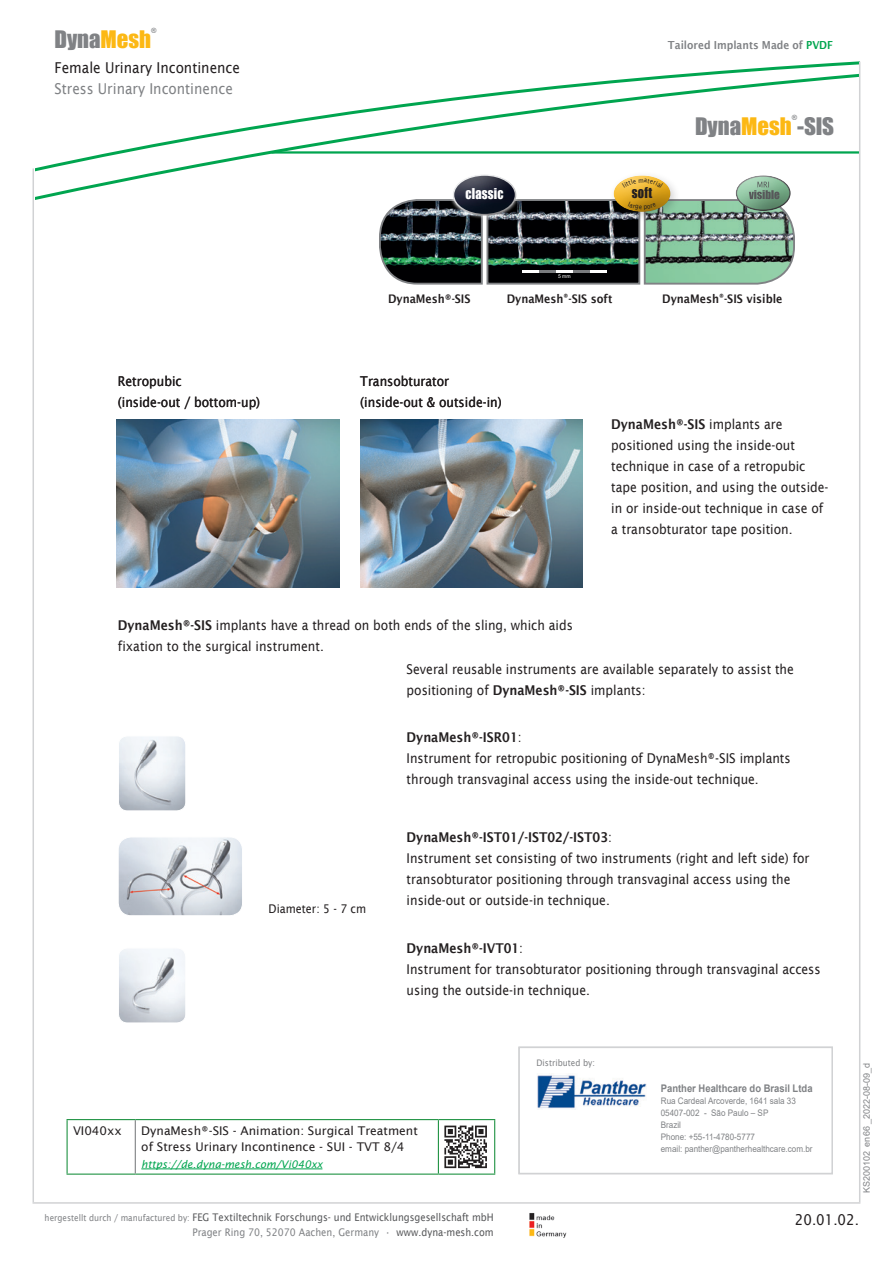
<style>
.page{position:relative;width:893px;height:1263px;background:#fff}
.page>*{position:absolute;margin:0;border:0;box-sizing:border-box;transform-origin:0 0}
.t1{font:22.2px "Impact";color:#808285}
.DynaMesh-Aufzählung{font:15px "Lucida Sans";color:#231f20;scale:.9 1}
.DynaMesh-Aufzählung-2{font:15px "Lucida Sans";color:#808285;scale:.9 1}
.t2{font:13.8px "Impact";letter-spacing:.015em;color:#fff;scale:.9 1}
.t3{font:13.8px "Impact";color:#231f20;scale:.9 1}
.Fliesstext{font:13.5px/21px "Lucida Sans";color:#231f20;scale:.9 1}
.Fliesstext-2{font:600 13.5px "Lucida Sans";color:#231f20;scale:.9 1}
.t4{font:12px/16.5px "Lucida Sans";color:#231f20}
.t5{font:12px "Lucida Sans";color:#231f20;scale:.9 1}
.DynaMesh-Lieferprogr{font:600 11.85px "Lucida Sans";color:#231f20;scale:.9 1}
.t6{font:600 11.1px "Lucida Sans";color:#808285;scale:.9 1}
.t7{font:10.5px/15px "Lucida Sans";color:#57585a;text-align:right;scale:.9 1}
.t8{font:italic 10.5px "Lucida Sans";color:#00a54f}
.t9{font:700 10.5px "Arial";color:#808285;scale:.9 1}
.t10{font:9px/12px "Arial";color:#808285;scale:.9 1}
.t11{font:9px "Arial";color:#808285}
.t12{font:9px "Lucida Sans";color:#808285;scale:.9 1}
.t13{font:7.05px "Impact";color:#808285}
.t14{font:5.1px "Arial";color:#fff}
.s1{color:#fcb814}
.s2{color:#00a54f}
.s3{font-weight:600}
.s4{font-weight:400}
.s5{font-size:9px;color:#808285}
.s6{color:#808285}
</style>
<div class="page">
<img style="left:120px;top:738px;width:64px;height:71px">
<div style="left:118px;top:736px;width:68px;height:75px;border:1px solid #fff;border-radius:9px"></div>
<img style="left:120px;top:950px;width:64px;height:71px">
<div style="left:118px;top:948px;width:68px;height:75px;border:1px solid #fff;border-radius:9px"></div>
<img style="left:120px;top:839px;width:121px;height:75px">
<div style="left:118px;top:837px;width:125px;height:79px;border:1px solid #fff;border-radius:13px"></div>
<hr style="left:67px;top:1119px;width:68px;height:1px;background:#229445">
<hr style="left:67px;top:1120px;width:1px;height:53px;background:#229445">
<hr style="left:135px;top:1119px;width:303px;height:1px;background:#229445">
<hr style="left:438px;top:1119px;width:57px;height:1px;background:#229445">
<hr style="left:438px;top:1120px;width:1px;height:53px;background:#229445">
<hr style="left:494px;top:1120px;width:1px;height:53px;background:#229445">
<hr style="left:67px;top:1173px;width:68px;height:2px;background:#229445">
<hr style="left:135px;top:1173px;width:303px;height:2px;background:#229445">
<hr style="left:438px;top:1173px;width:57px;height:2px;background:#229445">
<hr style="left:135px;top:1120px;width:1px;height:53px;background:#808285">
<hr style="left:141px;top:1168px;width:181px;height:1px;background:#00a54f">
<svg style="left:444px;top:1125px;width:43px;height:43px"></svg>
<img style="left:489px;top:203px;width:133px;height:79px">
<div style="left:486px;top:199px;width:154px;height:86px;border:2px solid #808285"></div>
<hr style="left:522px;top:270px;width:17px;height:3px;background:#fff">
<hr style="left:539px;top:270px;width:17px;height:3px;background:#7a7c7f">
<hr style="left:556px;top:270px;width:17px;height:3px;background:#fff">
<hr style="left:573px;top:270px;width:17px;height:3px;background:#7a7c7f">
<hr style="left:590px;top:270px;width:17px;height:3px;background:#fff">
<img style="left:379px;top:203px;width:104px;height:82px">
<div style="left:449px;top:171px;width:71px;height:48px;background:#fff;opacity:.75"></div>
<div style="left:450px;top:171px;width:67px;height:45px;background:#231f20;opacity:.75"></div>
<div style="left:609px;top:170px;width:72px;height:53px;background:#231f20;opacity:.19"></div>
<div style="left:611px;top:174px;width:60px;height:39px;background:#231f20;opacity:.75"></div>
<img style="left:360px;top:419px;width:223px;height:168px">
<img style="left:117px;top:419px;width:222px;height:168px">
<svg style="left:35px;top:174px;width:744px;height:29px"></svg>
<svg style="left:35px;top:61px;width:825px;height:113px"></svg>
<hr style="left:33px;top:168px;width:1px;height:1034px;background:#d1d2d4">
<hr style="left:33px;top:1202px;width:827px;height:2px;background:#d1d2d4">
<hr style="left:859px;top:62px;width:1px;height:1140px;background:#d1d2d4">
<svg style="left:529px;top:1213px;width:1px;height:24px"></svg>
<img style="left:530px;top:1213px;width:37px;height:25px">
<div style="left:518px;top:1046px;width:315px;height:128px;background:#fff;border:2px solid #d1d2d4"></div>
<img style="left:537px;top:1075px;width:110px;height:34px">
<svg style="left:622px;top:179px;width:173px;height:106px;background:#8da78c"></svg>
<p class="t13" style="left:151px;top:25px;width:7px">®</p>
<h1 class="t1" style="left:55px;top:22px;width:98px">Dyna<span class="s1">Mesh</span></h1>
<p class="t6" style="left:668px;top:38px;width:185px">Tailored Implants Made of <span class="s2">PVDF</span></p>
<p class="DynaMesh-Aufzählung" style="left:55px;top:59px;width:208px">Female Urinary Incontinence</p>
<p class="DynaMesh-Aufzählung-2" style="left:55px;top:80px;width:200px">Stress Urinary Incontinence</p>
<p class="t2" style="left:466px;top:183px;width:44px">classic</p>
<p class="t3" style="left:632px;top:182px;width:24px">soft</p>
<p class="t14" style="left:558px;top:273px;width:14px">5 mm</p>
<p class="t13" style="left:792px;top:112px;width:7px">®</p>
<p class="t1" style="left:695px;top:109px;width:141px">Dyna<span class="s1">Mesh</span> -SIS</p>
<p class="DynaMesh-Lieferprogr" style="left:388px;top:291px;width:93px">DynaMesh®-SIS</p>
<p class="DynaMesh-Lieferprogr" style="left:507px;top:291px;width:119px">DynaMesh<sup>®</sup>-SIS soft</p>
<p class="DynaMesh-Lieferprogr" style="left:662px;top:291px;width:135px">DynaMesh<sup>®</sup>-SIS visible</p>
<p class="Fliesstext" style="left:118px;top:371px;width:160px">Retropubic<br>(inside-out / bottom-up)</p>
<p class="Fliesstext" style="left:360px;top:371px;width:159px">Transobturator (inside-out &amp; outside-in)</p>
<p class="Fliesstext" style="left:118px;top:614px;width:507px"><span class="s3">DynaMesh®-SIS</span> implants have a thread on both ends of the sling, which aids fixation to the surgical instrument.</p>
<p class="Fliesstext" style="left:611px;top:414px;width:243px"><span class="s3">DynaMesh®-SIS</span> implants are positioned using the inside-out technique in case of a retropubic tape position, and using the outside&shy;in or inside-out technique in case of a transobturator tape position.</p>
<p class="t5" style="left:269px;top:902px;width:110px">Diameter: 5 - 7 cm</p>
<p class="Fliesstext" style="left:407px;top:659px;width:432px">Several reusable instruments are available separately to assist the positioning of <span class="s3">DynaMesh®-SIS</span> implants:</p>
<p class="Fliesstext-2" style="left:407px;top:729px;width:129px">DynaMesh®-ISR01<span class="s4">:</span></p>
<p class="Fliesstext" style="left:407px;top:747px;width:428px">Instrument for retropubic positioning of DynaMesh®-SIS implants through transvaginal access using the inside-out technique.</p>
<p class="Fliesstext-2" style="left:407px;top:830px;width:230px">DynaMesh®-IST01/-IST02/-IST03<span class="s4">:</span></p>
<p class="Fliesstext" style="left:407px;top:848px;width:449px">Instrument set consisting of two instruments (right and left side) for transobturator positioning through transvaginal access using the inside-out or outside-in technique.</p>
<p class="Fliesstext-2" style="left:407px;top:941px;width:131px">DynaMesh®-IVT01<span class="s4">:</span></p>
<p class="Fliesstext" style="left:407px;top:959px;width:462px">Instrument for transobturator positioning through transvaginal access using the outside-in technique.</p>
<p class="t12" style="left:535px;top:1057px;width:66px">Distributed by:</p>
<p class="t12" style="left:537px;top:1057px;width:66px">Distributed by:</p>
<p class="t4" style="left:73px;top:1122px;width:50px">VI040xx</p>
<p class="t4" style="left:141px;top:1122px;width:278px">DynaMesh®-SIS - Animation: Surgical Treatment of Stress Urinary Incontinence - SUI - TVT 8/4</p>
<p class="t8" style="left:141px;top:1158px;width:183px">https://de.dyna-mesh.com/Vi040xx</p>
<p class="t9" style="left:661px;top:1081px;width:170px">Panther Healthcare do Brasil Ltda</p>
<p class="t10" style="left:661px;top:1095px;width:170px">Rua Cardeal Arcoverde, 1641 sala 33<br>05407-002 - São Paulo – SP<br>Brazil<br>Phone: +55-11-4780-5777<br>email: panther@pantherhealthcare.com.br</p>
<p class="t11" style="left:860px;top:1072px;width:12px;rotate:-90deg">_d</p>
<p class="t11" style="left:860px;top:1193px;width:132px;rotate:-90deg">KS200102 en01 _2022-08-09 1</p>
<p class="t11" style="left:860px;top:1135px;width:12px;rotate:-90deg">66</p>
<p class="t7" style="left:45px;top:1209px;width:501px"><span class="s5">hergestellt durch / manufactured by:</span> FEG Textiltechnik Forschungs- und Entwicklungsgesellschaft mbH<br><span class="s6">Prager Ring 70, 52070 Aachen, Germany •</span> www.dyna-mesh.com</p>
<p class="DynaMesh-Aufzählung" style="left:795px;top:1211px;width:73px">20.01.02.</p>
</div>
